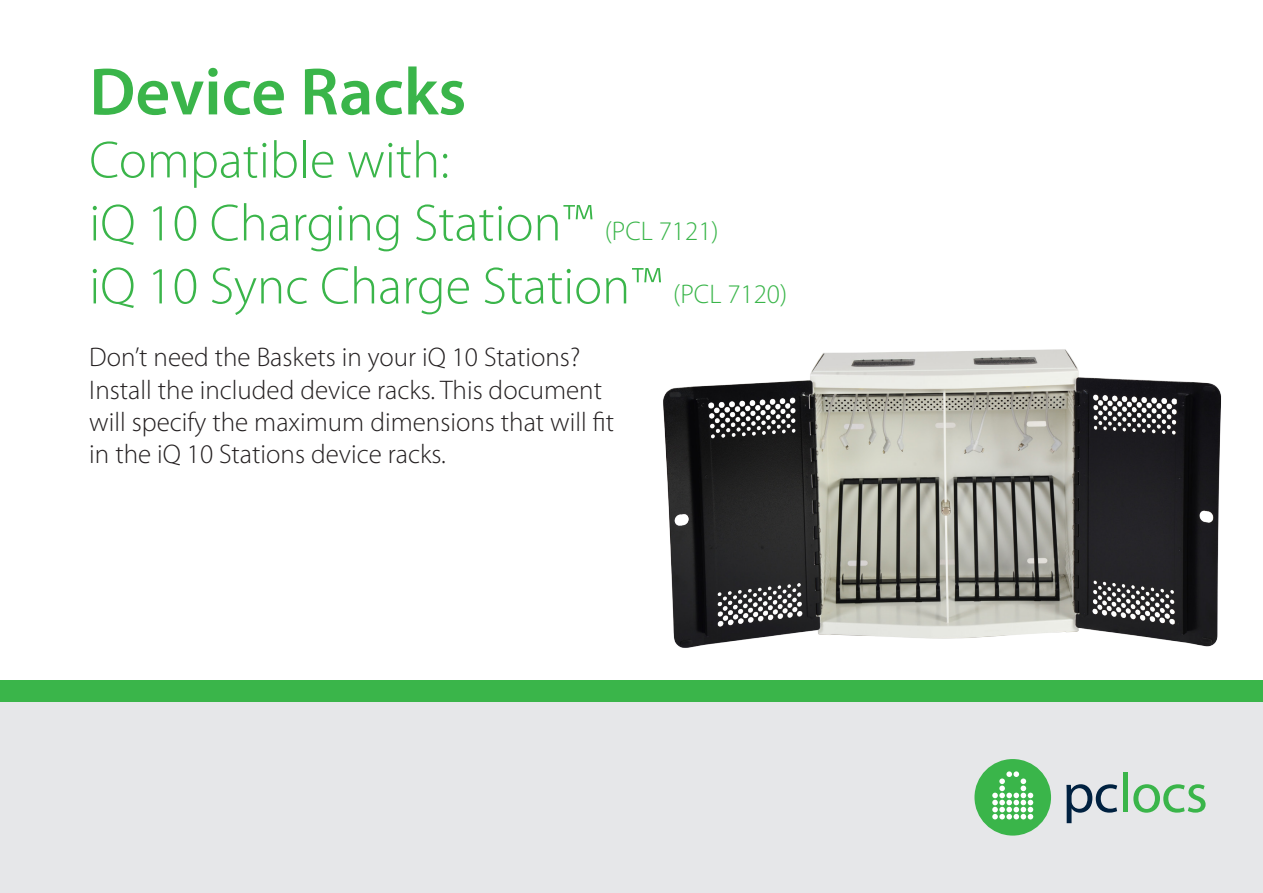
<style>
.page{position:relative;width:1263px;height:893px;background:#fff}
.page>*{position:absolute;margin:0;border:0;box-sizing:border-box;transform-origin:0 0}
.t1{font:600 67.5px "Myriad Pro";color:#3ab54a}
.t2{font:300 52.5px "Myriad Pro";color:#3ab54a}
.t3{font:300 27px/32.4px "Myriad Pro";color:#231f20}
.s1{font-size:27px}
</style>
<div class="page">
<div style="left:0;top:702px;width:1263px;height:191px;background:#e6e7e9"></div>
<div style="left:0;top:680px;width:1263px;height:22px;background:#3ab54a"></div>
<svg style="left:1066px;top:784px;width:51px;height:39px"></svg>
<div style="left:1123px;top:772px;width:5px;height:40px;background:#3ab54a"></div>
<svg style="left:1133px;top:784px;width:72px;height:29px"></svg>
<div style="left:974px;top:759px;width:77px;height:77px;background:#3ab54a;border-radius:50%"></div>
<svg style="left:992px;top:771px;width:41px;height:48px"></svg>
<img style="left:663px;top:349px;width:558px;height:299px">
<p class="t1" style="left:89px;top:49px;width:378px">Device Racks</p>
<p class="t2" style="left:89px;top:128px;width:361px">Compatible with:</p>
<p class="t2" style="left:89px;top:191px;width:631px">iQ 10 Charging Station™ <span class="s1">(PCL 7121)</span></p>
<p class="t2" style="left:89px;top:254px;width:699px">iQ 10 Sync Charge Station™ <span class="s1">(PCL 7120)</span></p>
<p class="t3" style="left:89px;top:341px;width:526px">Don’t need the Baskets in your iQ 10 Stations?<br>Install the included device racks. This document will specify the maximum dimensions that will fit in the iQ 10 Stations device racks.</p>
</div>
